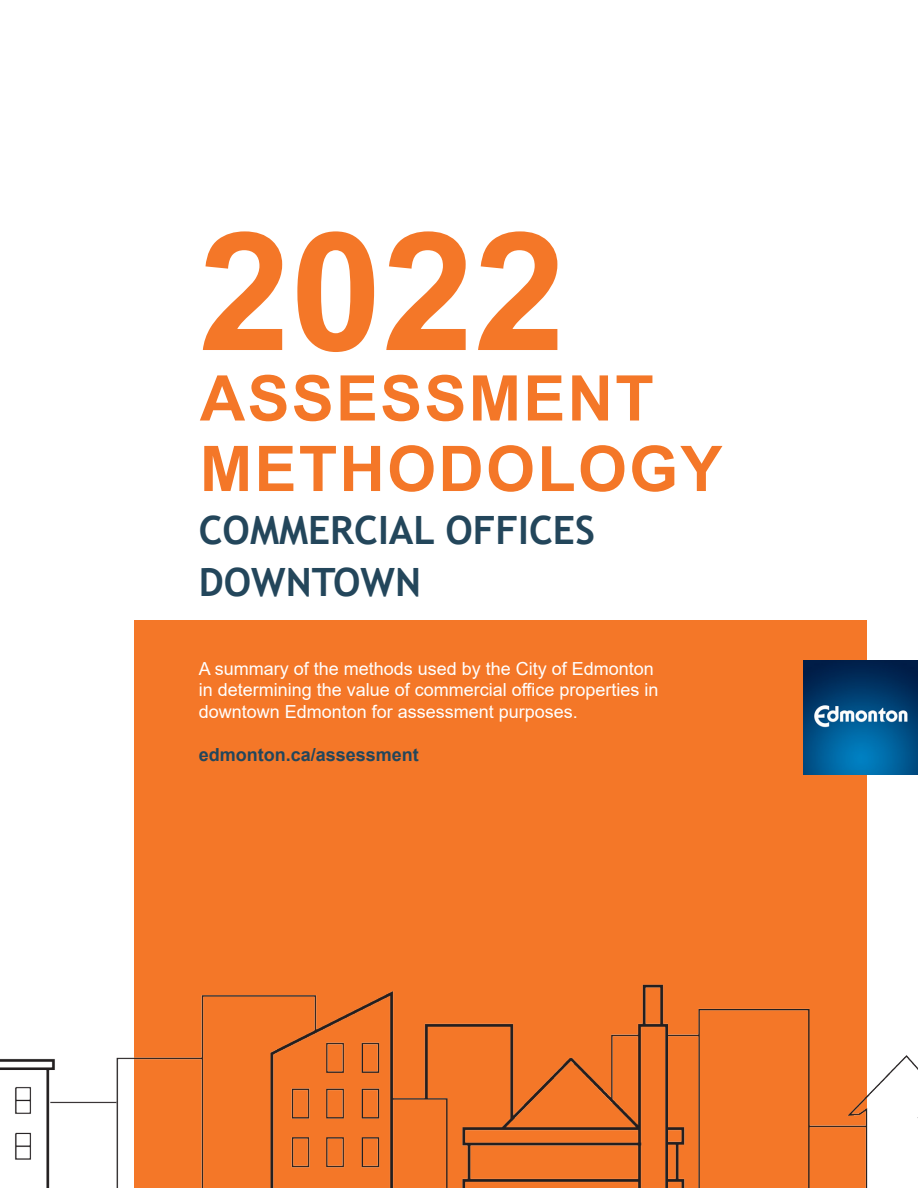
<style>
.page{position:relative;width:918px;height:1188px;background:#fff}
.page>*{position:absolute;margin:0;border:0;box-sizing:border-box;transform-origin:0 0}
.t1{font:700 165px "Arial";color:#f47728}
.t2{font:700 63px/70.5px "Arial";letter-spacing:.035em;color:#f47728}
.t3{font:700 39px/52.5px "Trebuchet MS";color:#23465b}
.t4{font:18px/21.6px "Arial";color:#fff}
.t5{font:700 18px "Arial";color:#23465b}
</style>
<div class="page">
<div style="left:135px;top:620px;width:732px;height:568px;background:#f47728"></div>
<img style="left:804px;top:660px;width:114px;height:115px">
<img style="left:0;top:978px;width:918px;height:210px">
<h1 class="t1" style="left:199px;top:176px;width:368px">2022</h1>
<h2 class="t2" style="left:200px;top:364px;width:524px">ASSESSMENT<br>METHODOLOGY</h2>
<p class="t3" style="left:199px;top:503px;width:398px">COMMERCIAL OFFICES<br>DOWNTOWN</p>
<p class="t4" style="left:199px;top:658px;width:461px">A summary of the methods used by the City of Edmonton in determining the value of commercial office properties in downtown Edmonton for assessment purposes.</p>
<p class="t5" style="left:199px;top:742px;width:222px">edmonton.ca/assessment</p>
</div>
